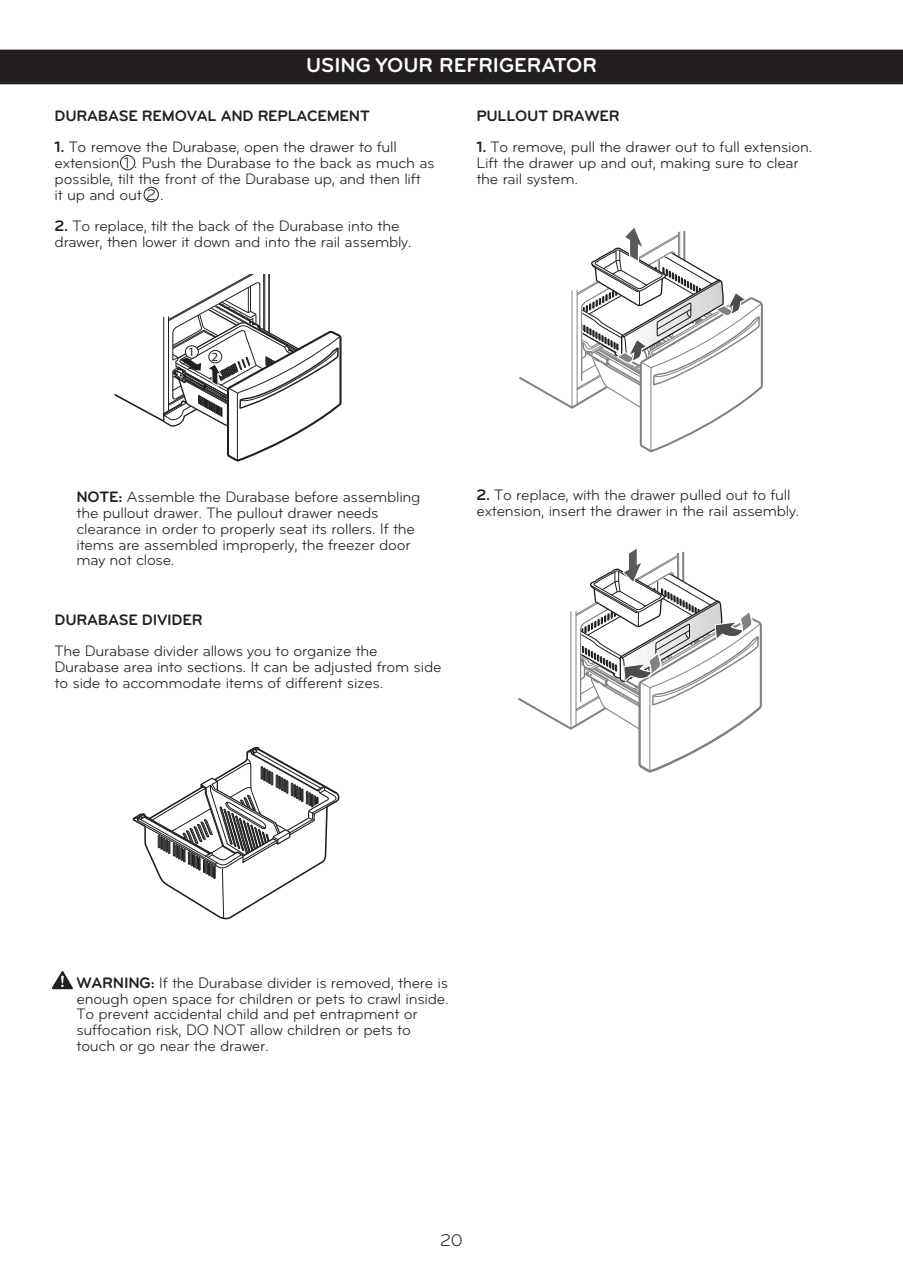
<style>
.page{position:relative;width:903px;height:1275px;background:#fff}
.page>*{position:absolute;margin:0;border:0;box-sizing:border-box;transform-origin:0 0}
.t1{font:700 21px "Bryant LG";color:#fff}
.t2{font:17.5px "Bryant LG";color:#231f20}
.t3{font:15.75px/15.8px "Bryant LG";letter-spacing:-.015em;color:#231f20}
.t4{font:700 15.75px "Bryant LG";letter-spacing:-.015em;color:#231f20}
.t5{font:12.42px "Myriad Pro";color:#201d1e;scale:1.05 1}
.s1{font-weight:700}
</style>
<div class="page">
<div style="left:0;top:50px;width:903px;height:34px;background:#231f20"></div>
<div style="left:120px;top:155px;width:15px;height:15px;border:1px solid #231f20;border-radius:50%"></div>
<div style="left:144px;top:187px;width:15px;height:15px;border:1px solid #231f20;border-radius:50%"></div>
<svg style="left:114px;top:274px;width:228px;height:188px"></svg>
<svg style="left:132px;top:746px;width:208px;height:174px"></svg>
<svg style="left:52px;top:971px;width:21px;height:18px"></svg>
<svg style="left:519px;top:228px;width:244px;height:224px"></svg>
<svg style="left:518px;top:549px;width:244px;height:224px"></svg>
<h1 class="t1" style="left:306px;top:52px;width:292px">USING YOUR REFRIGERATOR</h1>
<p class="t4" style="left:55px;top:106px;width:317px">DURABASE REMOVAL AND REPLACEMENT</p>
<p class="t3" style="left:55px;top:139px;width:381px"><span class="s1">1.</span> To remove the Durabase, open the drawer to full extension 1 . Push the Durabase to the back as much as possible, tilt the front of the Durabase up, and then lift<br>it up and out 2 .</p>
<p class="t3" style="left:55px;top:218px;width:358px"><span class="s1">2.</span> To replace, tilt the back of the Durabase into the drawer, then lower it down and into the rail assembly.</p>
<p class="t4" style="left:476px;top:106px;width:145px">PULLOUT DRAWER</p>
<p class="t3" style="left:476px;top:139px;width:337px"><span class="s1">1.</span> To remove, pull the drawer out to full extension.<br>Lift the drawer up and out, making sure to clear the rail system.</p>
<p class="t5" style="left:188px;top:344px;width:8px">1</p>
<p class="t5" style="left:212px;top:349px;width:8px">2</p>
<p class="t3" style="left:76px;top:489px;width:346px"><span class="s1">NOTE:</span> Assemble the Durabase before assembling the pullout drawer. The pullout drawer needs clearance in order to properly seat its rollers. If the items are assembled improperly, the freezer door may not close.</p>
<p class="t4" style="left:55px;top:610px;width:149px">DURABASE DIVIDER</p>
<p class="t3" style="left:55px;top:643px;width:388px">The Durabase divider allows you to organize the<br>Durabase area into sections. It can be adjusted from side to side to accommodate items of different sizes.</p>
<p class="t3" style="left:476px;top:487px;width:324px"><span class="s1">2.</span> To replace, with the drawer pulled out to full extension, insert the drawer in the rail assembly.</p>
<p class="t3" style="left:76px;top:975px;width:374px"><span class="s1">WARNING:</span> If the Durabase divider is removed, there is enough open space for children or pets to crawl inside.<br>To prevent accidental child and pet entrapment or suffocation risk, DO NOT allow children or pets to touch or go near the drawer.</p>
<p class="t2" style="left:440px;top:1230px;width:24px">20</p>
</div>
